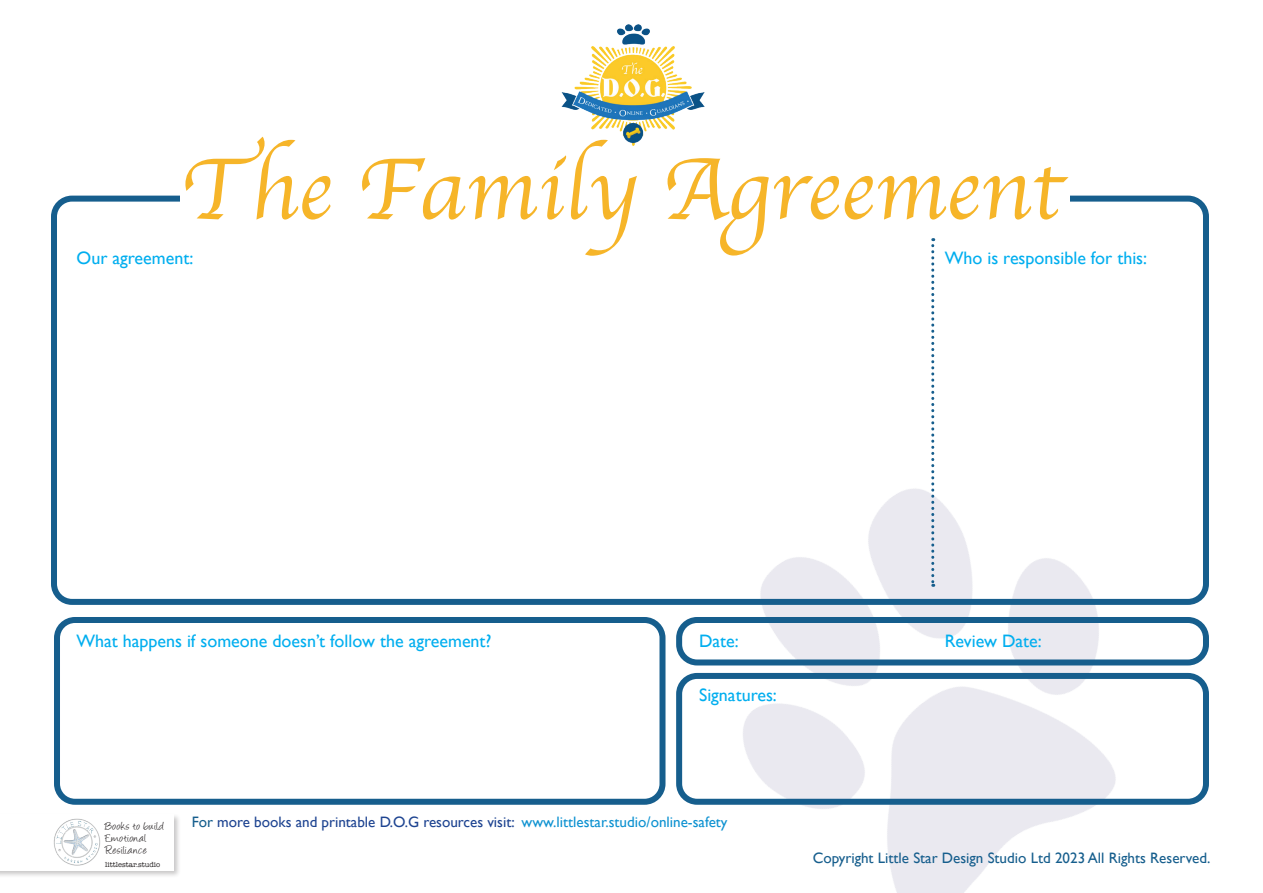
<style>
.page{position:relative;width:1263px;height:893px;background:#fff}
.page>*{position:absolute;margin:0;border:0;box-sizing:border-box;transform-origin:0 0}
.t1{font:90.9px "Apple Chancery";color:#f6b529}
.t2{font:18px "Gill Sans";color:#00aeef}
.t3{font:15.15px "Gill Sans";color:#1e4491}
.t4{font:15.15px "Gill Sans";color:#165e8d}
.t5{font:12.75px/12px "Angelina";letter-spacing:.035em;color:#231f20}
.t6{font:7.5px "American Typewriter";color:#231f20}
.s1{color:#165e8d}
.s2{color:#0e92d1}
</style>
<div class="page">
<img style="left:649px;top:330px;width:553px;height:563px">
<img style="left:561px;top:24px;width:144px;height:122px">
<div style="left:51px;top:196px;width:1158px;height:409px;border:6px solid #165e8d;border-radius:18px"></div>
<div style="left:54px;top:617px;width:611px;height:188px;border:6px solid #165e8d;border-radius:18px"></div>
<div style="left:676px;top:617px;width:533px;height:48px;border:6px solid #165e8d;border-radius:18px"></div>
<div style="left:676px;top:673px;width:533px;height:132px;border:6px solid #165e8d;border-radius:18px"></div>
<svg style="left:931px;top:238px;width:3px;height:349px"></svg>
<div style="left:180px;top:147px;width:890px;height:71px;background:#fff"></div>
<div style="left:0;top:813px;width:181px;height:66px;background:#231f20;opacity:.25"></div>
<div style="left:0;top:814px;width:173px;height:57px;background:#fff"></div>
<img style="left:53px;top:818px;width:48px;height:48px">
<h1 class="t1" style="left:180px;top:117px;width:884px">The Family Agreement</h1>
<p class="t2" style="left:77px;top:247px;width:118px">Our agreement:</p>
<p class="t2" style="left:945px;top:247px;width:204px">Who is responsible for this:</p>
<p class="t2" style="left:77px;top:630px;width:417px">What happens if someone doesn’t follow the agreement?</p>
<p class="t2" style="left:699px;top:630px;width:41px">Date:</p>
<p class="t2" style="left:945px;top:630px;width:99px">Review Date:</p>
<p class="t2" style="left:699px;top:684px;width:79px">Signatures:</p>
<p class="t5" style="left:105px;top:822px;width:60px">Books to build<br>Emotional<br>Resiliance</p>
<p class="t6" style="left:105px;top:860px;width:57px">littlestar.studio</p>
<p class="t3" style="left:192px;top:813px;width:537px"><span class="s1">For</span> more books and printable D.O.G resources visit: <span class="s2">www.littlestar.studio/online-safety</span></p>
<p class="t4" style="left:813px;top:850px;width:399px">Copyright Little Star Design Studio Ltd 2023 All Rights Reserved.</p>
</div>
